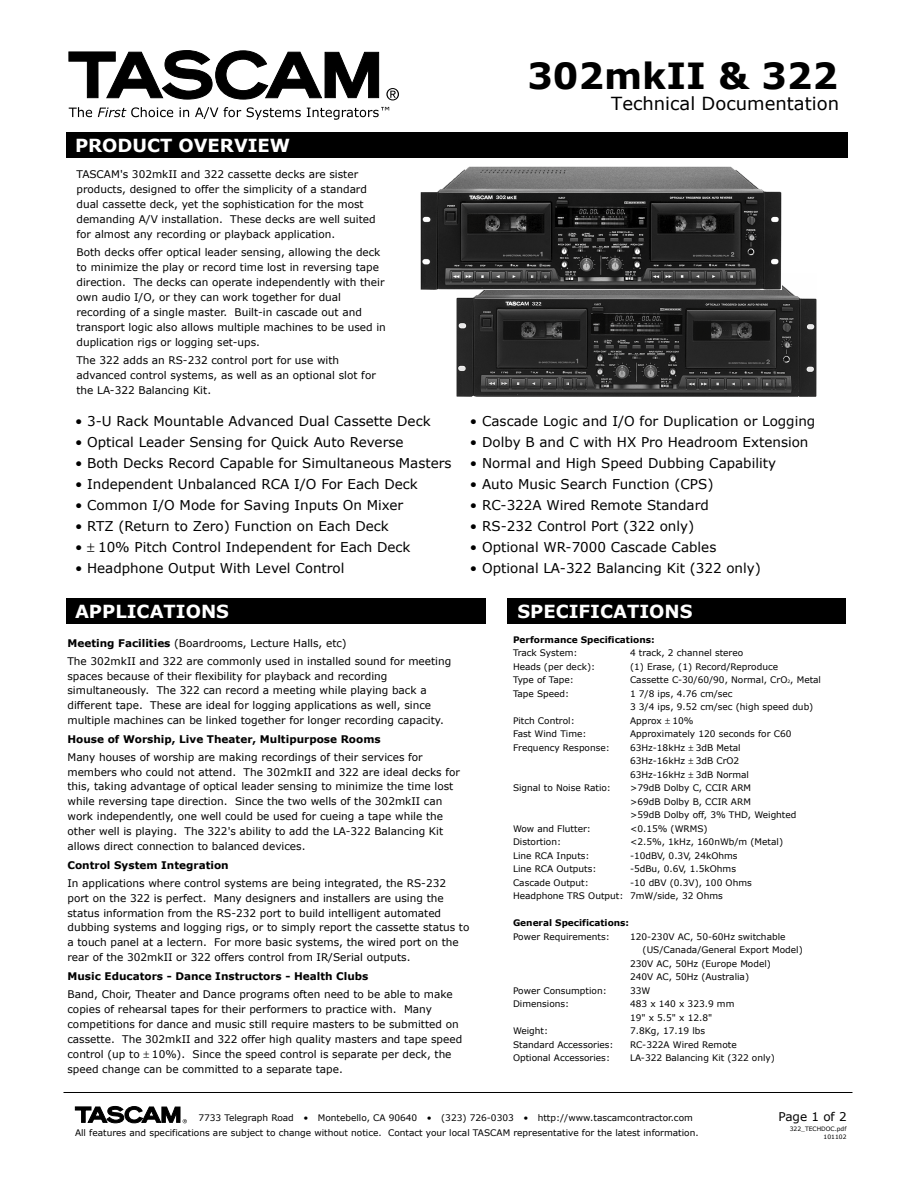
<style>
.page{position:relative;width:918px;height:1188px;background:#fff}
.page>*{position:absolute;margin:0;border:0;box-sizing:border-box;transform-origin:0 0}
.t1{font:700 36px "Verdana";color:#000}
.t2{font:700 18px "Verdana";color:#fff}
.t3{font:18px "Verdana";color:#000}
.t4{font:13.5px "Verdana";color:#000}
.t5{font:12px "Verdana";color:#000}
.t6{font:10.5px/15px "Verdana";color:#000}
.t7{font:700 10.5px "Verdana";color:#000}
.t8{font:9px/13.5px "Verdana";color:#000}
.t9{font:700 9px "Verdana";color:#000}
.t10{font:6px/7.5px "Verdana";color:#000;text-align:right}
.s1{font-weight:700}
.s2{font-size:4.5px}
</style>
<div class="page">
<img style="left:456px;top:285px;width:360px;height:111px">
<div style="left:66px;top:132px;width:782px;height:25px;background:#000"></div>
<div style="left:66px;top:598px;width:420px;height:26px;background:#000"></div>
<div style="left:507px;top:598px;width:339px;height:26px;background:#000"></div>
<svg style="left:75px;top:1106px;width:112px;height:18px"></svg>
<hr style="left:64px;top:1092px;width:788px;height:1px;background:#000">
<img style="left:421px;top:166px;width:360px;height:123px">
<svg style="left:386px;top:88px;width:13px;height:12px"></svg>
<svg style="left:69px;top:50px;width:310px;height:49px"></svg>
<svg style="left:69px;top:107px;width:23px;height:10px"></svg>
<svg style="left:98px;top:107px;width:75px;height:10px"></svg>
<svg style="left:180px;top:108px;width:9px;height:9px"></svg>
<svg style="left:195px;top:107px;width:23px;height:12px"></svg>
<svg style="left:224px;top:107px;width:17px;height:10px"></svg>
<svg style="left:247px;top:107px;width:54px;height:13px"></svg>
<svg style="left:307px;top:107px;width:82px;height:13px"></svg>
<h1 class="t1" style="left:527px;top:53px;width:312px">302mkII &amp; 322</h1>
<h2 class="t2" style="left:75px;top:134px;width:217px">PRODUCT OVERVIEW</h2>
<p class="t6" style="left:76px;top:167px;width:301px">TASCAM's 302mkII and 322 cassette decks are sister products, designed to offer the simplicity of a standard dual cassette deck, yet the sophistication for the most demanding A/V installation. These decks are well suited for almost any recording or playback application.</p>
<p class="t6" style="left:76px;top:245px;width:311px">Both decks offer optical leader sensing, allowing the deck to minimize the play or record time lost in reversing tape direction. The decks can operate independently with their own audio I/O, or they can work together for dual recording of a single master. Built-in cascade out and transport logic also allows multiple machines to be used in duplication rigs or logging set-ups.</p>
<p class="t6" style="left:76px;top:353px;width:301px">The 322 adds an RS-232 control port for use with advanced control systems, as well as an optional slot for the LA-322 Balancing Kit.</p>
<p class="t4" style="left:75px;top:413px;width:357px">• 3-U Rack Mountable Advanced Dual Cassette Deck</p>
<p class="t4" style="left:75px;top:434px;width:330px">• Optical Leader Sensing for Quick Auto Reverse</p>
<p class="t4" style="left:75px;top:455px;width:378px">• Both Decks Record Capable for Simultaneous Masters</p>
<p class="t4" style="left:75px;top:476px;width:344px">• Independent Unbalanced RCA I/O For Each Deck</p>
<p class="t4" style="left:75px;top:497px;width:330px">• Common I/O Mode for Saving Inputs On Mixer</p>
<p class="t4" style="left:75px;top:518px;width:315px">• RTZ (Return to Zero) Function on Each Deck</p>
<p class="t4" style="left:75px;top:539px;width:337px">• 10% Pitch Control Independent for Each Deck</p>
<p class="t4" style="left:75px;top:560px;width:271px">• Headphone Output With Level Control</p>
<h2 class="t2" style="left:75px;top:600px;width:156px">APPLICATIONS</h2>
<h2 class="t3" style="left:611px;top:92px;width:229px">Technical Documentation</h2>
<p class="t4" style="left:470px;top:413px;width:347px">• Cascade Logic and I/O for Duplication or Logging</p>
<p class="t4" style="left:470px;top:434px;width:340px">• Dolby B and C with HX Pro Headroom Extension</p>
<p class="t4" style="left:470px;top:455px;width:308px">• Normal and High Speed Dubbing Capability</p>
<p class="t4" style="left:470px;top:476px;width:245px">• Auto Music Search Function (CPS)</p>
<p class="t4" style="left:470px;top:497px;width:240px">• RC-322A Wired Remote Standard</p>
<p class="t4" style="left:470px;top:518px;width:226px">• RS-232 Control Port (322 only)</p>
<p class="t4" style="left:470px;top:539px;width:248px">• Optional WR-7000 Cascade Cables</p>
<p class="t4" style="left:470px;top:560px;width:292px">• Optional LA-322 Balancing Kit (322 only)</p>
<h2 class="t2" style="left:518px;top:600px;width:177px">SPECIFICATIONS</h2>
<p class="t6" style="left:68px;top:633px;width:385px;line-height:18px"><span class="s1">Meeting Facilities</span> (Boardrooms, Lecture Halls, etc)<br>The 302mkII and 322 are commonly used in installed sound for meeting</p>
<p class="t6" style="left:67px;top:668px;width:378px">spaces because of their flexibility for playback and recording simultaneously. The 322 can record a meeting while playing back a different tape. These are ideal for logging applications as well, since multiple machines can be linked together for longer recording capacity.</p>
<p class="t7" style="left:68px;top:732px;width:315px">House of Worship, Live Theater, Multipurpose Rooms</p>
<p class="t6" style="left:67px;top:749px;width:394px">Many houses of worship are making recordings of their services for members who could not attend. The 302mkII and 322 are ideal decks for this, taking advantage of optical leader sensing to minimize the time lost while reversing tape direction. Since the two wells of the 302mkII can work independently, one well could be used for cueing a tape while the other well is playing. The 322's ability to add the LA-322 Balancing Kit allows direct connection to balanced devices.</p>
<p class="t7" style="left:68px;top:858px;width:163px">Control System Integration</p>
<p class="t6" style="left:68px;top:875px;width:404px">In applications where control systems are being integrated, the RS-232 port on the 322 is perfect. Many designers and installers are using the status information from the RS-232 port to build intelligent automated dubbing systems and logging rigs, or to simply report the cassette status to a touch panel at a lectern. For more basic systems, the wired port on the rear of the 302mkII or 322 offers control from IR/Serial outputs.</p>
<p class="t7" style="left:68px;top:969px;width:303px">Music Educators - Dance Instructors - Health Clubs</p>
<p class="t6" style="left:68px;top:986px;width:396px">Band, Choir, Theater and Dance programs often need to be able to make copies of rehearsal tapes for their performers to practice with. Many competitions for dance and music still require masters to be submitted on cassette. The 302mkII and 322 offer high quality masters and tape speed control (up to 10%). Since the speed control is separate per deck, the speed change can be committed to a separate tape.</p>
<p class="t9" style="left:513px;top:634px;width:143px">Performance Specifications:</p>
<p class="t8" style="left:513px;top:646px;width:84px">Track System:<br>Heads (per deck):<br>Type of Tape:<br>Tape Speed:</p>
<p class="t8" style="left:513px;top:713px;width:98px">Pitch Control:<br>Fast Wind Time:<br>Frequency Response:</p>
<p class="t8" style="left:513px;top:781px;width:100px">Signal to Noise Ratio:</p>
<p class="t8" style="left:513px;top:821px;width:112px">Wow and Flutter:<br>Distortion:<br>Line RCA Inputs:<br>Line RCA Outputs:<br>Cascade Output:<br>Headphone TRS Output:</p>
<p class="t9" style="left:513px;top:917px;width:118px">General Specifications:</p>
<p class="t8" style="left:513px;top:929px;width:98px">Power Requirements:</p>
<p class="t8" style="left:630px;top:646px;width:193px">4 track, 2 channel stereo<br>(1) Erase, (1) Record/Reproduce<br>Cassette C-30/60/90, Normal, CrO<span class="s2">2</span>, Metal<br>1 7/8 ips, 4.76 cm/sec<br>3 3/4 ips, 9.52 cm/sec (high speed dub)<br>Approx 10%<br>Approximately 120 seconds for C60<br>63Hz-18kHz 3dB Metal<br>63Hz-16kHz 3dB CrO2<br>63Hz-16kHz 3dB Normal<br>&gt;79dB Dolby C, CCIR ARM<br>&gt;69dB Dolby B, CCIR ARM<br>&gt;59dB Dolby off, 3% THD, Weighted &lt;0.15% (WRMS)<br>&lt;2.5%, 1kHz, 160nWb/m (Metal)<br>-10dBV, 0.3V, 24kOhms<br>-5dBu, 0.6V, 1.5kOhms<br>-10 dBV (0.3V), 100 Ohms<br>7mW/side, 32 Ohms</p>
<p class="t8" style="left:630px;top:929px;width:157px">120-230V AC, 50-60Hz switchable</p>
<p class="t8" style="left:643px;top:943px;width:162px">(US/Canada/General Export Model)</p>
<p class="t8" style="left:630px;top:956px;width:142px">230V AC, 50Hz (Europe Model)</p>
<p class="t8" style="left:630px;top:970px;width:121px">240V AC, 50Hz (Australia)</p>
<p class="t8" style="left:630px;top:983px;width:22px">33W</p>
<p class="t8" style="left:630px;top:997px;width:106px">483 x 140 x 323.9 mm</p>
<p class="t8" style="left:630px;top:1010px;width:84px">19" x 5.5" x 12.8"</p>
<p class="t8" style="left:630px;top:1024px;width:77px">7.8Kg, 17.19 lbs</p>
<p class="t8" style="left:630px;top:1037px;width:108px">RC-322A Wired Remote</p>
<p class="t8" style="left:630px;top:1051px;width:147px">LA-322 Balancing Kit (322 only)</p>
<p class="t8" style="left:513px;top:983px;width:95px">Power Consumption:<br>Dimensions:</p>
<p class="t8" style="left:513px;top:1024px;width:102px">Weight:<br>Standard Accessories:<br>Optional Accessories:</p>
<p class="t8" style="left:75px;top:1109px;width:625px;line-height:15px;text-indent:123px">7733 Telegraph Road • Montebello, CA 90640 • (323) 726-0303 • http://www.tascamcontractor.com<br>All features and specifications are subject to change without notice. Contact your local TASCAM representative for the latest information.</p>
<p class="t5" style="left:778px;top:1108px;width:70px">Page 1 of 2</p>
<p class="t10" style="left:790px;top:1125px;width:58px">322_TECHDOC.pdf<br>101102</p>
</div>
